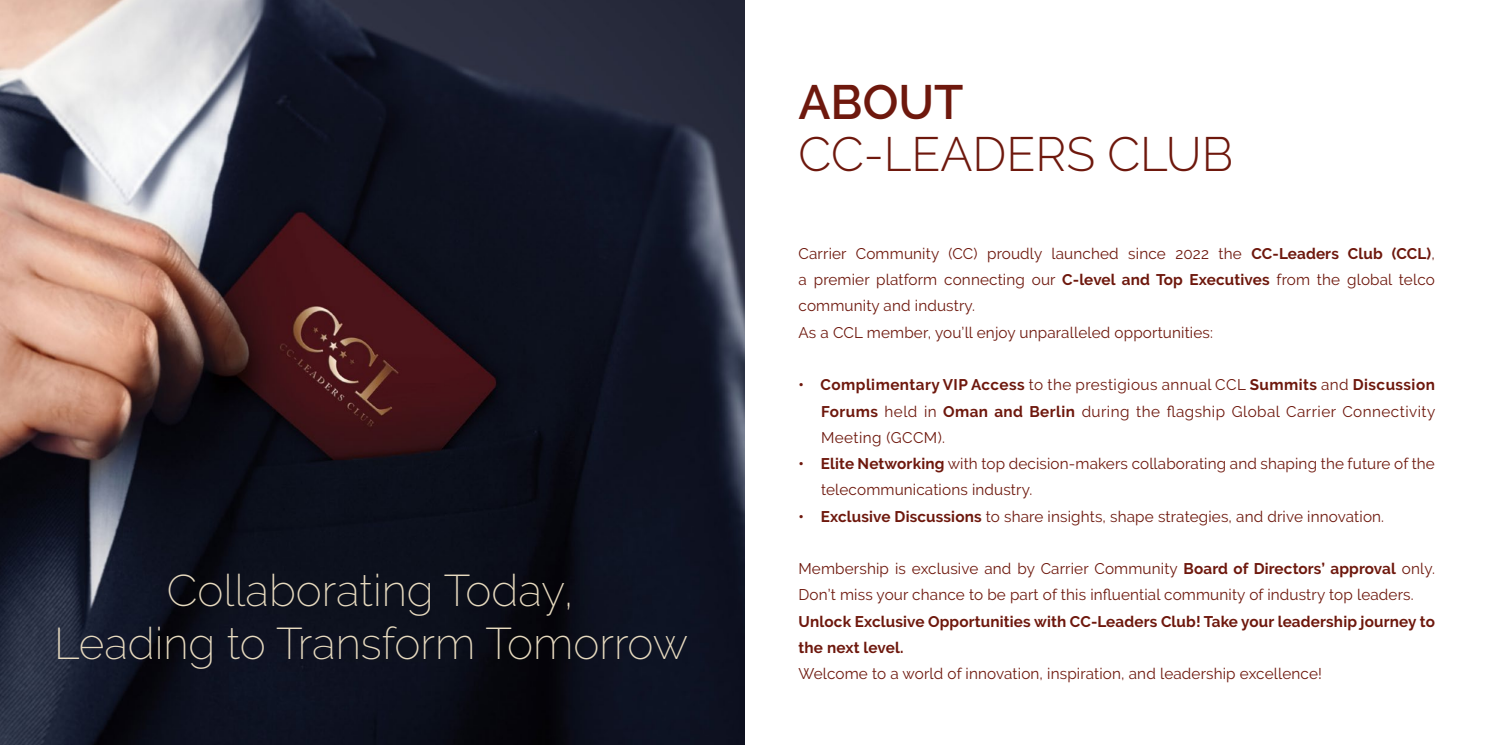
<style>
.page{position:relative;width:1489px;height:745px;background:#fff}
.page>*{position:absolute;margin:0;border:0;box-sizing:border-box;transform-origin:0 0}
.t1{font:300 48px "Raleway";color:#6e180d}
.t2{font:600 48px "Raleway";color:#6e180d}
.t3{font:200 44.12px/52.9px "Raleway";color:#e7dabf;text-align:center}
.t4{font:15.38px/26.2px "Raleway";letter-spacing:.01em;color:#6e180d}
.t5{font:700 15.38px/26.2px "Raleway";letter-spacing:.01em;color:#6e180d}
.s1{font-weight:700}
</style>
<div class="page">
<img style="left:0;top:0;width:744px;height:744px">
<h2 class="t3" style="left:54px;top:563px;width:635px">Collaborating Today,<br>Leading to Transform Tomorrow</h2>
<h1 class="t2" style="left:798px;top:74px;width:166px">ABOUT</h1>
<h1 class="t1" style="left:798px;top:126px;width:436px">CC-LEADERS CLUB</h1>
<p class="t4" style="left:798px;top:240px;width:638px">Carrier Community (CC) proudly launched since 2022 the <span class="s1">CC-Leaders Club (CCL)</span>, a premier platform connecting our <span class="s1">C-level and Top Executives</span> from the global telco community and industry.<br>As a CCL member, you’ll enjoy unparalleled opportunities:</p>
<p class="t4" style="left:821px;top:371px;width:615px;text-align:justify;text-indent:-22px"><span class="s1">• Complimentary VIP Access</span> to the prestigious annual CCL <span class="s1">Summits</span> and <span class="s1">Discussion Forums</span> held in <span class="s1">Oman and Berlin</span> during the flagship Global Carrier Connectivity Meeting (GCCM).</p>
<p class="t4" style="left:821px;top:450px;width:615px;text-indent:-22px"><span class="s1">• Elite Networking</span> with top decision-makers collaborating and shaping the future of the telecommunications industry.</p>
<p class="t4" style="left:798px;top:502px;width:587px"><span class="s1">• Exclusive Discussions</span> to share insights, shape strategies, and drive innovation.</p>
<p class="t4" style="left:798px;top:555px;width:638px">Membership is exclusive and by Carrier Community <span class="s1">Board of Directors’ approval</span> only.<br>Don’t miss your chance to be part of this influential community of industry top leaders.</p>
<p class="t5" style="left:798px;top:608px;width:638px">Unlock Exclusive Opportunities with CC-Leaders Club! Take your leadership journey to the next level.</p>
<p class="t4" style="left:798px;top:660px;width:525px">Welcome to a world of innovation, inspiration, and leadership excellence!</p>
</div>
